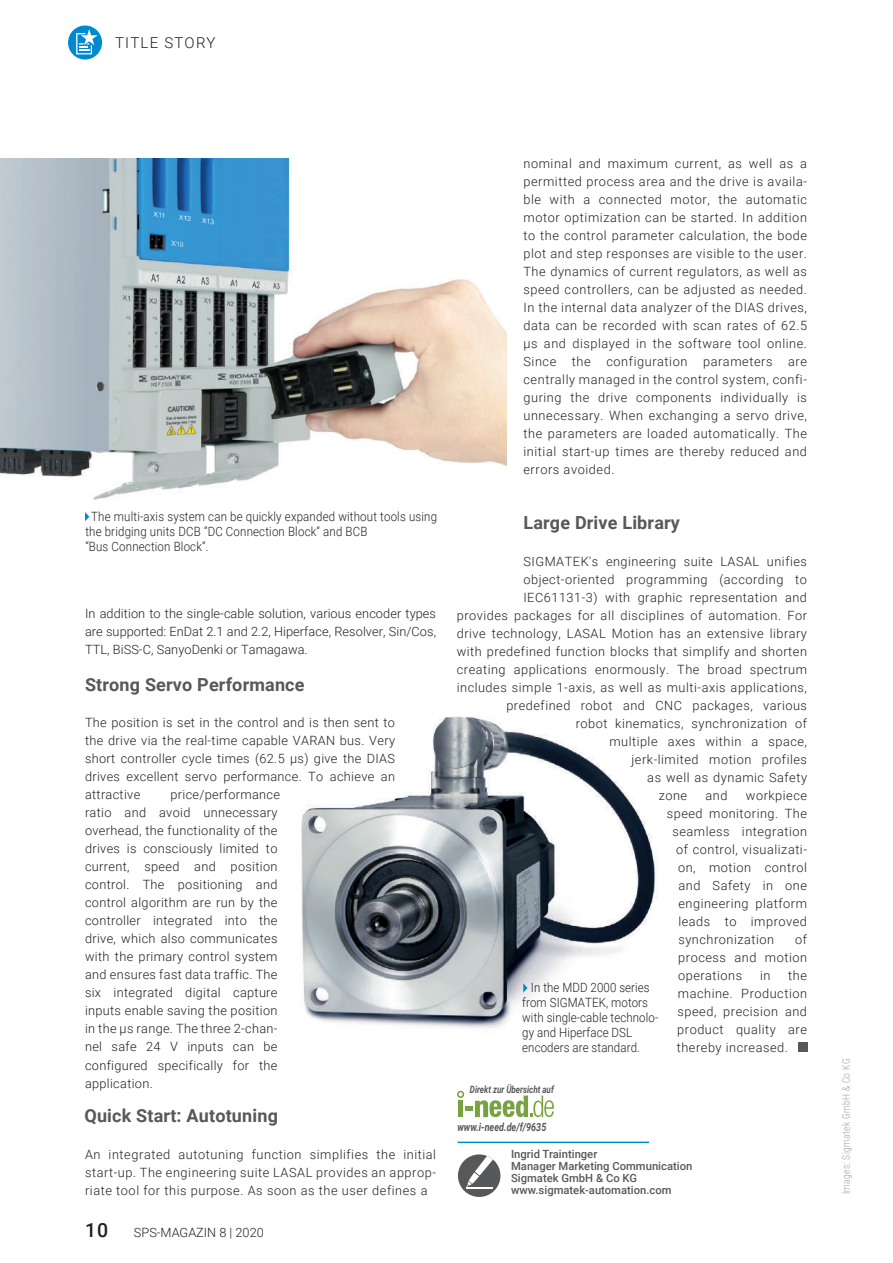
<style>
.page{position:relative;width:893px;height:1263px;background:#fff}
.page>*{position:absolute;margin:0;border:0;box-sizing:border-box;transform-origin:0 0}
.t1{font:500 19.5px "Roboto";color:#231f20}
.t2{font:700 18px "Roboto";letter-spacing:.01em;color:#57585a}
.t3{font:300 15px "Roboto";letter-spacing:.085em;color:#231f20}
.t4{font:300 12.75px/18px "Roboto";letter-spacing:.04em;color:#231f20;text-align:justify}
.t5{font:300 12.75px/15px "Roboto";letter-spacing:.015em;color:#231f20;scale:.9 1}
.t6{font:300 12.75px/15px "Roboto";letter-spacing:.01em;color:#231f20;scale:.9 1}
.t7{font:300 12.75px "Roboto";color:#231f20}
.t8{font:500 11.25px/12px "Roboto";color:#57585a}
.t9{font:italic 700 11.25px "Roboto";color:#57585a;scale:.8 1}
.t10{font:300 10.5px "Roboto";letter-spacing:.05em;color:#9d9fa2;scale:.8 1}
.t11{font:italic 700 10.05px "Roboto";color:#57585a;scale:.8 1}
</style>
<div class="page">
<div style="left:798px;top:1043px;width:9px;height:9px;background:#57585a"></div>
<svg style="left:68px;top:26px;width:34px;height:34px"></svg>
<svg style="left:76px;top:29px;width:22px;height:25px"></svg>
<hr style="left:458px;top:1141px;width:191px;height:2px;background:#0089cf">
<div style="left:458px;top:1154px;width:42px;height:43px;background:#57585a;border-radius:50%"></div>
<hr style="left:466px;top:1187px;width:27px;height:2px;background:#fff">
<svg style="left:467px;top:1156px;width:26px;height:31px"></svg>
<div style="left:465px;top:1106px;width:8px;height:5px;background:#78a341"></div>
<svg style="left:475px;top:1095px;width:79px;height:22px"></svg>
<svg style="left:457px;top:1091px;width:7px;height:7px"></svg>
<div style="left:458px;top:1100px;width:5px;height:17px;background:#78a341"></div>
<img style="left:301px;top:716px;width:357px;height:313px">
<svg style="left:523px;top:983px;width:4px;height:9px"></svg>
<img style="left:0;top:159px;width:506px;height:363px">
<svg style="left:85px;top:512px;width:4px;height:9px"></svg>
<p class="t3" style="left:115px;top:32px;width:102px">TITLE STORY</p>
<p class="t5" style="left:85px;top:509px;width:392px;text-indent:6px">The multi-axis system can be quickly expanded without tools using the bridging units DCB “DC Connection Block” and BCB<br>“Bus Connection Block”.</p>
<p class="t4" style="left:85px;top:604px;width:353px">In addition to the single-cable solution, various encoder types are supported: EnDat 2.1 and 2.2, Hiperface, Resolver, Sin/Cos, TTL, BiSS-C, SanyoDenki or Tamagawa.</p>
<h2 class="t2" style="left:85px;top:671px;width:221px">Strong Servo Performance</h2>
<p class="t4" style="left:85px;top:713px;width:312px">The position is set in the control and is then sent to the drive via the real-time capable VARAN bus. Very short controller cycle times (62.5 µs) give the DIAS drives excellent servo performance. To achieve an attractive</p>
<p class="t4" style="left:85px;top:785px;width:196px;text-align:left;text-indent:86px">price/performance ratio and avoid unnecessary overhead, the functionality of the drives is consciously limited to current, speed and position control. The positioning and control algorithm are run by the controller integrated into the drive, which also communicates with the primary control system and ensures fast data traffic. The six integrated digital capture inputs enable saving the position in the µs range. The three 2-chan&shy;nel safe 24 V inputs can be configured specifically for the application.</p>
<h2 class="t2" style="left:84px;top:1103px;width:195px">Quick Start: Autotuning</h2>
<p class="t4" style="left:85px;top:1145px;width:353px">An integrated autotuning function simplifies the initial start-up. The engineering suite LASAL provides an approp&shy;riate tool for this purpose. As soon as the user defines a</p>
<h1 class="t1" style="left:85px;top:1216px;width:25px">10</h1>
<p class="t7" style="left:134px;top:1224px;width:131px">SPS-MAGAZIN 8 | 2020</p>
<p class="t4" style="left:523px;top:154px;width:285px">nominal and maximum current, as well as a permitted process area and the drive is availa&shy;ble with a connected motor, the automatic motor optimization can be started. In addition to the control parameter calculation, the bode plot and step responses are visible to the user.<br>The dynamics of current regulators, as well as speed controllers, can be adjusted as needed.<br>In the internal data analyzer of the DIAS drives, data can be recorded with scan rates of 62.5 µs and displayed in the software tool online.<br>Since the configuration parameters are centrally managed in the control system, confi&shy;guring the drive components individually is unnecessary. When exchanging a servo drive, the parameters are loaded automatically. The initial start-up times are thereby reduced and errors avoided.</p>
<h2 class="t2" style="left:523px;top:510px;width:158px">Large Drive Library</h2>
<p class="t4" style="left:523px;top:552px;width:285px">SIGMATEK's engineering suite LASAL unifies</p>
<p class="t4" style="left:523px;top:570px;width:285px">object-oriented programming (according to</p>
<p class="t4" style="left:523px;top:588px;width:285px">IEC61131-3) with graphic representation and</p>
<p class="t4" style="left:457px;top:606px;width:352px">provides packages for all disciplines of automation. For</p>
<p class="t4" style="left:457px;top:624px;width:352px">drive technology, LASAL Motion has an extensive library</p>
<p class="t4" style="left:457px;top:642px;width:352px">with predefined function blocks that simplify and shorten</p>
<p class="t4" style="left:457px;top:660px;width:352px">creating applications enormously. The broad spectrum</p>
<p class="t4" style="left:457px;top:678px;width:352px">includes simple 1-axis, as well as multi-axis applications,</p>
<p class="t4" style="left:506px;top:696px;width:302px">predefined robot and CNC packages, various</p>
<p class="t4" style="left:576px;top:714px;width:233px">robot kinematics, synchronization of</p>
<p class="t4" style="left:609px;top:732px;width:199px">multiple axes within a space,</p>
<p class="t4" style="left:632px;top:750px;width:177px">jerk-limited motion profiles</p>
<p class="t4" style="left:647px;top:768px;width:161px">as well as dynamic Safety</p>
<p class="t4" style="left:659px;top:786px;width:30px">zone</p>
<p class="t4" style="left:705px;top:786px;width:23px">and</p>
<p class="t4" style="left:746px;top:786px;width:63px">workpiece</p>
<p class="t4" style="left:667px;top:804px;width:142px">speed monitoring. The</p>
<p class="t4" style="left:672px;top:822px;width:136px">seamless integration</p>
<p class="t4" style="left:676px;top:840px;width:132px">of control, visualizati-</p>
<p class="t4" style="left:678px;top:858px;width:131px">on, motion control</p>
<p class="t4" style="left:678px;top:876px;width:130px">and Safety in one</p>
<p class="t4" style="left:678px;top:894px;width:130px">engineering platform</p>
<p class="t4" style="left:678px;top:912px;width:130px">leads to improved</p>
<p class="t4" style="left:678px;top:930px;width:97px">synchronization</p>
<p class="t4" style="left:678px;top:930px;width:130px;text-indent:117px">of process and motion operations</p>
<p class="t4" style="left:677px;top:966px;width:132px;text-indent:111px">the machine. Production speed, precision and product quality are thereby increased.</p>
<p class="t4" style="left:760px;top:966px;width:12px">in</p>
<p class="t6" style="left:522px;top:980px;width:153px;text-indent:9px">In the MDD 2000 series from SIGMATEK, motors with single-cable technolo&shy;gy and Hiperface DSL encoders are standard.</p>
<p class="t11" style="left:470px;top:1082px;width:106px">Direkt zur Übersicht auf</p>
<p class="t9" style="left:457px;top:1119px;width:113px">www.i-need.de/f/9635</p>
<p class="t8" style="left:511px;top:1148px;width:183px">Ingrid Traintinger<br>Manager Marketing Communication<br>Sigmatek GmbH &amp; Co KG www.sigmatek-automation.com</p>
<p class="t10" style="left:839px;top:1194px;width:171px;rotate:-90deg">Images: Sigmatek GmbH &amp; Co KG</p>
</div>
